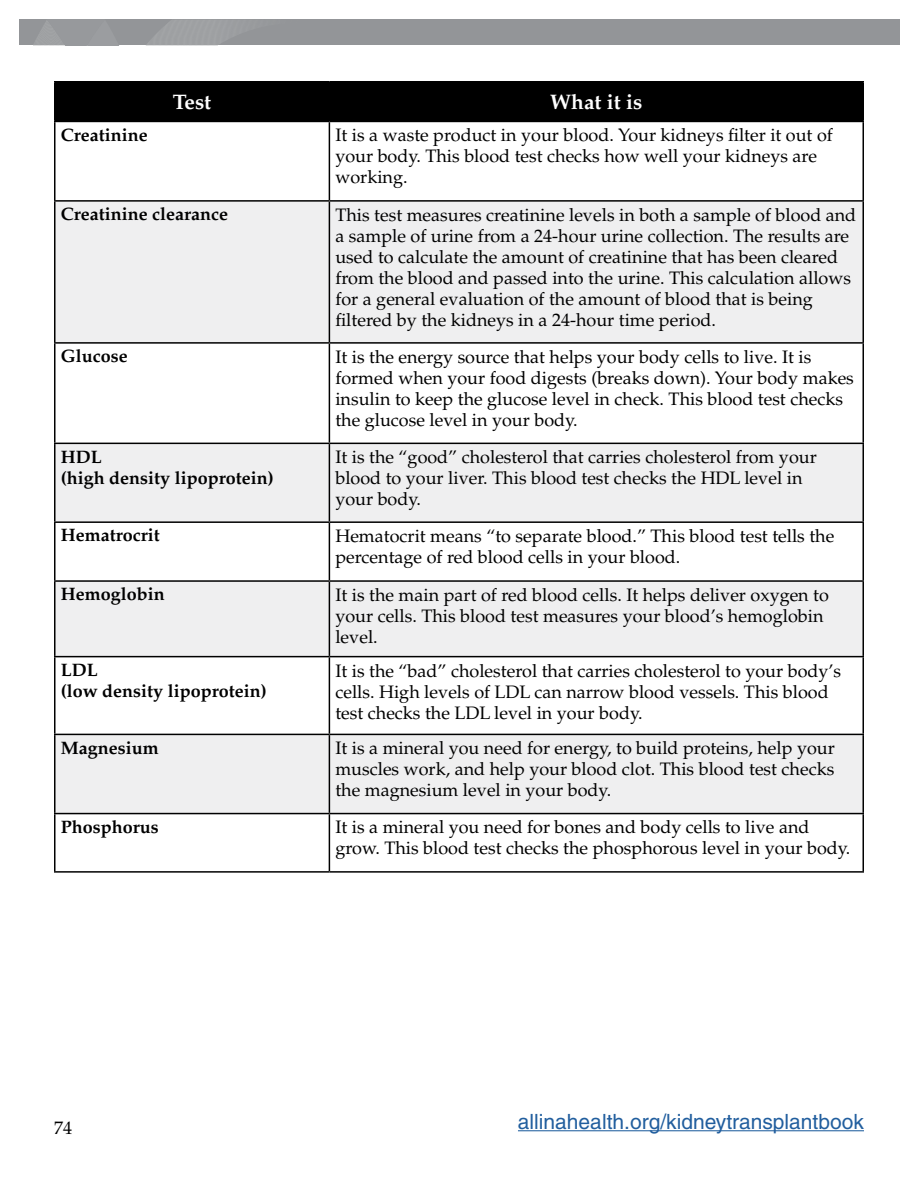
<style>
.page{position:relative;width:918px;height:1188px;background:#fff}
.page>*{position:absolute;margin:0;border:0;box-sizing:border-box;transform-origin:0 0}
.t1{font:21px "Helvetica";color:#215e9e}
.t2{font:700 21px "Palatino";color:#fff}
.t3{font:18px/21px "Palatino";color:#000}
.t4{font:700 18px/21px "Palatino";color:#000}
</style>
<div class="page">
<div style="left:19px;top:19px;width:881px;height:26px;background:#939598"></div>
<svg style="left:33px;top:20px;width:204px;height:26px"></svg>
<div style="left:56px;top:82px;width:806px;height:39px;background:#000"></div>
<svg style="left:56px;top:202px;width:806px;height:611px;fill:#efeff0"></svg>
<svg style="left:56px;top:523px;width:806px;height:57px"></svg>
<hr style="left:54px;top:81px;width:275px;height:1px;background:#000">
<hr style="left:54px;top:82px;width:2px;height:39px;background:#000">
<hr style="left:329px;top:81px;width:535px;height:1px;background:#000">
<hr style="left:329px;top:82px;width:1px;height:39px;background:#000">
<hr style="left:862px;top:82px;width:2px;height:39px;background:#000">
<hr style="left:54px;top:121px;width:275px;height:1px;background:#000">
<hr style="left:54px;top:122px;width:2px;height:78px;background:#000">
<hr style="left:329px;top:121px;width:535px;height:1px;background:#000">
<hr style="left:329px;top:122px;width:1px;height:78px;background:#000">
<hr style="left:862px;top:122px;width:2px;height:78px;background:#000">
<hr style="left:54px;top:200px;width:275px;height:2px;background:#000">
<hr style="left:54px;top:202px;width:2px;height:140px;background:#000">
<hr style="left:329px;top:200px;width:535px;height:2px;background:#000">
<hr style="left:329px;top:202px;width:1px;height:140px;background:#000">
<hr style="left:862px;top:202px;width:2px;height:140px;background:#000">
<hr style="left:54px;top:342px;width:275px;height:2px;background:#000">
<hr style="left:54px;top:344px;width:2px;height:99px;background:#000">
<hr style="left:329px;top:342px;width:535px;height:2px;background:#000">
<hr style="left:329px;top:344px;width:1px;height:99px;background:#000">
<hr style="left:862px;top:344px;width:2px;height:99px;background:#000">
<hr style="left:54px;top:443px;width:275px;height:1px;background:#000">
<hr style="left:54px;top:444px;width:2px;height:77px;background:#000">
<hr style="left:329px;top:443px;width:535px;height:1px;background:#000">
<hr style="left:329px;top:444px;width:1px;height:77px;background:#000">
<hr style="left:862px;top:444px;width:2px;height:77px;background:#000">
<hr style="left:54px;top:521px;width:275px;height:2px;background:#000">
<hr style="left:54px;top:523px;width:2px;height:57px;background:#000">
<hr style="left:329px;top:521px;width:535px;height:2px;background:#000">
<hr style="left:329px;top:523px;width:1px;height:57px;background:#000">
<hr style="left:862px;top:523px;width:2px;height:57px;background:#000">
<hr style="left:54px;top:580px;width:275px;height:2px;background:#000">
<hr style="left:54px;top:582px;width:2px;height:74px;background:#000">
<hr style="left:329px;top:580px;width:535px;height:2px;background:#000">
<hr style="left:329px;top:582px;width:1px;height:74px;background:#000">
<hr style="left:862px;top:582px;width:2px;height:74px;background:#000">
<hr style="left:54px;top:656px;width:275px;height:1px;background:#000">
<hr style="left:54px;top:657px;width:2px;height:77px;background:#000">
<hr style="left:329px;top:656px;width:535px;height:1px;background:#000">
<hr style="left:329px;top:657px;width:1px;height:77px;background:#000">
<hr style="left:862px;top:657px;width:2px;height:77px;background:#000">
<hr style="left:54px;top:734px;width:275px;height:1px;background:#000">
<hr style="left:54px;top:735px;width:2px;height:78px;background:#000">
<hr style="left:329px;top:734px;width:535px;height:1px;background:#000">
<hr style="left:329px;top:735px;width:1px;height:78px;background:#000">
<hr style="left:862px;top:735px;width:2px;height:78px;background:#000">
<hr style="left:54px;top:813px;width:275px;height:1px;background:#000">
<hr style="left:54px;top:814px;width:2px;height:57px;background:#000">
<hr style="left:329px;top:813px;width:535px;height:1px;background:#000">
<hr style="left:329px;top:814px;width:1px;height:57px;background:#000">
<hr style="left:862px;top:814px;width:2px;height:57px;background:#000">
<hr style="left:54px;top:871px;width:275px;height:2px;background:#000">
<hr style="left:329px;top:871px;width:535px;height:2px;background:#000">
<hr style="left:518px;top:1130px;width:346px;height:1px;background:#215e9e">
<p class="t2" style="left:173px;top:90px;width:40px">Test</p>
<p class="t2" style="left:550px;top:90px;width:94px">What it is</p>
<p class="t4" style="left:61px;top:124px;width:88px">Creatinine</p>
<p class="t3" style="left:335px;top:125px;width:499px">It is a waste product in your blood. Your kidneys filter it out of your body. This blood test checks how well your kidneys are working.</p>
<p class="t4" style="left:61px;top:204px;width:169px">Creatinine clearance</p>
<p class="t3" style="left:335px;top:204px;width:522px">This test measures creatinine levels in both a sample of blood and a sample of urine from a 24-hour urine collection. The results are used to calculate the amount of creatinine that has been cleared from the blood and passed into the urine. This calculation allows for a general evaluation of the amount of blood that is being filtered by the kidneys in a 24-hour time period.</p>
<p class="t4" style="left:61px;top:346px;width:68px">Glucose</p>
<p class="t3" style="left:335px;top:346px;width:520px">It is the energy source that helps your body cells to live. It is formed when your food digests (breaks down). Your body makes insulin to keep the glucose level in check. This blood test checks the glucose level in your body.</p>
<p class="t4" style="left:61px;top:446px;width:214px">HDL<br>(high density lipoprotein)</p>
<p class="t3" style="left:335px;top:447px;width:483px">It is the “good” cholesterol that carries cholesterol from your blood to your liver. This blood test checks the HDL level in your body.</p>
<p class="t4" style="left:61px;top:525px;width:100px">Hematrocrit</p>
<p class="t3" style="left:335px;top:526px;width:501px">Hematocrit means “to separate blood.” This blood test tells the percentage of red blood cells in your blood.</p>
<p class="t4" style="left:61px;top:584px;width:106px">Hemoglobin</p>
<p class="t3" style="left:335px;top:585px;width:495px">It is the main part of red blood cells. It helps deliver oxygen to your cells. This blood test measures your blood’s hemoglobin level.</p>
<p class="t4" style="left:61px;top:660px;width:207px">LDL<br>(low density lipoprotein)</p>
<p class="t3" style="left:335px;top:660px;width:507px">It is the “bad” cholesterol that carries cholesterol to your body’s cells. High levels of LDL can narrow blood vessels. This blood test checks the LDL level in your body.</p>
<p class="t4" style="left:61px;top:737px;width:99px">Magnesium</p>
<p class="t3" style="left:335px;top:738px;width:501px;text-align:justify">It is a mineral you need for energy, to build proteins, help your muscles work, and help your blood clot. This blood test checks the magnesium level in your body.</p>
<p class="t4" style="left:61px;top:816px;width:99px">Phosphorus</p>
<p class="t3" style="left:335px;top:817px;width:517px">It is a mineral you need for bones and body cells to live and grow. This blood test checks the phosphorous level in your body.</p>
<p class="t3" style="left:54px;top:1118px;width:19px">74</p>
<p class="t1" style="left:518px;top:1109px;width:348px">allinahealth.org/kidneytransplantbook</p>
</div>
